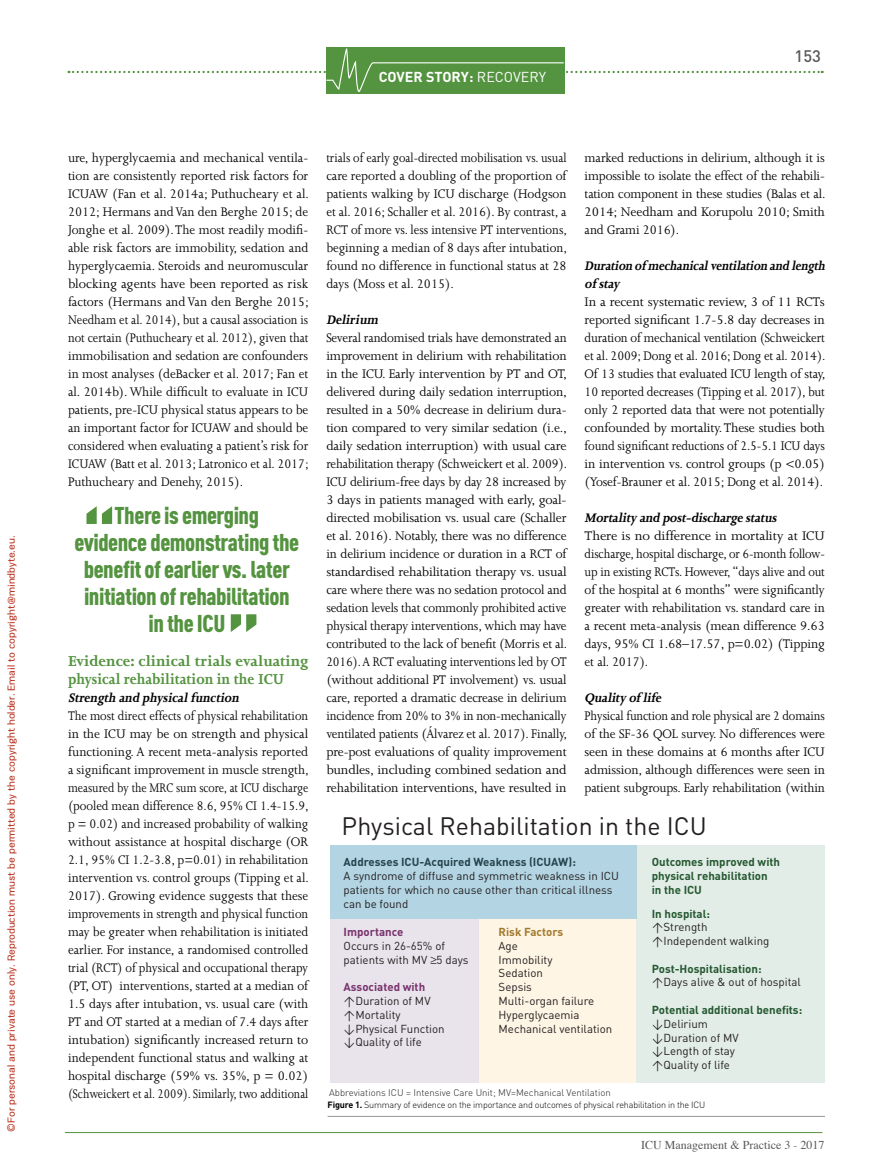
<style>
.page{position:relative;width:893px;height:1174px;background:#fff}
.page>*{position:absolute;margin:0;border:0;box-sizing:border-box;transform-origin:0 0}
.t1{font:24.9px "DIN Pro";color:#231f20}
.t2{font:900 24px/27px "DIN Cond";letter-spacing:-.02em;color:#54933f;text-align:center}
.t3{font:700 16.5px/18px "Joanna";color:#54933f;scale:1.04 1}
.t4{font:500 16.5px "DIN";color:#58595b}
.t5{font:14.25px/18px "Joanna";letter-spacing:-.01em;color:#000;text-align:justify;scale:.9 1}
.t6{font:14.25px/18px "Joanna";letter-spacing:-.01em;color:#000;text-align:justify;scale:.94 1}
.t7{font:14.25px/18px "Joanna";letter-spacing:-.01em;color:#000;text-align:justify;scale:.96 1}
.t8{font:14.25px/18px "Joanna";letter-spacing:-.01em;color:#000;text-align:justify}
.t9{font:14.25px/18px "Joanna";letter-spacing:-.01em;color:#000;text-align:justify;scale:.88 1}
.t10{font:14.25px/18px "Joanna";letter-spacing:-.01em;color:#000;text-align:justify;scale:1.04 1}
.t11{font:italic 700 14.25px "Joanna";color:#000;scale:.95 1}
.t12{font:italic 700 14.25px/18px "Joanna";color:#000;scale:.91 1}
.t13{font:700 14.25px "DIN";color:#fff}
.t14{font:12px "Times";color:#58595b}
.t15{font:11.55px/13.8px "DIN Pro";color:#231f20}
.t16{font:700 11.55px/13.8px "DIN Pro";color:#255830}
.t17{font:700 11.55px "DIN Pro";color:#24434e}
.t18{font:700 11.55px "DIN Pro";color:#78326d}
.t19{font:700 11.55px "DIN Pro";color:#a3792b}
.t20{font:10.5px "PRC Fidelity";color:#b82e1b}
.t21{font:300 9.6px "DIN Pro";color:#231f20}
.t22{font:300 9px "DIN Pro";letter-spacing:-.02em;color:#000}
.s1{font-weight:400}
.s2{font-family:"Franklin Gothic"}
.s3{font-weight:700}
</style>
<div class="page">
<hr style="left:65px;top:1132px;width:757px;height:1px;background:#54933f">
<div style="left:326px;top:48px;width:238px;height:46px;background:#54933f"></div>
<svg style="left:69px;top:47px;width:754px;height:46px"></svg>
<svg style="left:86px;top:506px;width:26px;height:18px"></svg>
<svg style="left:231px;top:614px;width:25px;height:18px"></svg>
<div style="left:330px;top:845px;width:306px;height:74px;background:#b3d4e2"></div>
<div style="left:478px;top:919px;width:158px;height:164px;background:#fff5e5"></div>
<div style="left:330px;top:919px;width:148px;height:164px;background:#e4dde7"></div>
<div style="left:636px;top:845px;width:189px;height:238px;background:#e2ede8"></div>
<hr style="left:328px;top:1116px;width:497px;height:1px;background:#939598">
<p class="t20" style="left:5px;top:1131px;width:597px;rotate:-90deg">©For personal and private use only. Reproduction must be permitted by the copyright holder. Email to copyright@mindbyte.eu.</p>
<p class="t13" style="left:379px;top:68px;width:169px">COVER STORY: <span class="s1">RECOVERY</span></p>
<p class="t4" style="left:795px;top:46px;width:28px">153</p>
<p class="t7" style="left:68px;top:149px;width:252px">ure, hyperglycaemia and mechanical ventila&shy;tion are consistently reported risk factors for ICUAW (Fan et al. 2014a; Puthucheary et al.<br>2012; Hermans and Van den Berghe 2015; de Jonghe et al. 2009). The most readily modifi&shy;able risk factors are immobility, sedation and hyperglycaemia. Steroids and neuromuscular blocking agents have been reported as risk factors (Hermans and Van den Berghe 2015; Needham et al. 2014), but a causal association is not certain (Puthucheary et al. 2012), given that immobilisation and sedation are confounders in most analyses (deBacker et al. 2017; Fan et al. 2014b). While difficult to evaluate in ICU patients, pre-ICU physical status appears to be an important factor for ICUAW and should be considered when evaluating a patient’s risk for ICUAW (Batt et al. 2013; Latronico et al. 2017; Puthucheary and Denehy, 2015).</p>
<h2 class="t2" style="left:74px;top:501px;width:226px">There is emerging<br>evidence demonstrating the benefit of earlier vs. later initiation of rehabilitation in the ICU</h2>
<p class="t3" style="left:68px;top:652px;width:233px">Evidence: clinical trials evaluating physical rehabilitation in the ICU</p>
<p class="t11" style="left:68px;top:690px;width:184px">Strength and physicalfunction</p>
<p class="t5" style="left:68px;top:707px;width:269px">The most direct effects of physical rehabilitation in the ICU may be on strength and physical functioning. A recent meta-analysis reported a significant improvement in muscle strength, measured by the MRC sum score, at ICU discharge (pooled mean difference 8.6, 95% CI 1.4-15.9, p = 0.02) and increased probability of walking without assistance at hospital discharge (OR 2.1, 95% CI 1.2-3.8, p=0.01) in rehabilitation intervention vs. control groups (Tipping et al.<br>2017). Growing evidence suggests that these improvements in strength and physical function may be greater when rehabilitation is initiated earlier. For instance, a randomised controlled trial (RCT) of physical and occupational therapy (PT, OT) interventions, started at a median of 1.5 days after intubation, vs. usual care (with PT and OT started at a median of 7.4 days after intubation) significantly increased return to independent functional status and walking at hospital discharge (59% vs. 35%, p = 0.02) (Schweickert et al. 2009). Similarly, two additional</p>
<p class="t9" style="left:326px;top:149px;width:275px">trials of early goal-directed mobilisation vs. usual care reported a doubling of the proportion of patients walking by ICU discharge (Hodgson et al. 2016; Schaller et al. 2016). By contrast, a RCT of more vs. less intensive PT interventions, beginning a median of 8 days after intubation, found no difference in functional status at 28 days (Moss et al. 2015).</p>
<p class="t11" style="left:326px;top:312px;width:59px">Delirium</p>
<p class="t6" style="left:326px;top:329px;width:258px">Several randomised trials have demonstrated an improvement in delirium with rehabilitation in the ICU. Early intervention by PT and OT, delivered during daily sedation interruption, resulted in a 50% decrease in delirium dura&shy;tion compared to very similar sedation (i.e., daily sedation interruption) with usual care rehabilitation therapy (Schweickert et al. 2009).<br>ICU delirium-free days by day 28 increased by 3 days in patients managed with early, goal&shy;directed mobilisation vs. usual care (Schaller et al. 2016). Notably, there was no difference in delirium incidence or duration in a RCT of standardised rehabilitation therapy vs. usual care where there was no sedation protocol and sedation levels that commonly prohibited active physical therapy interventions, which may have contributed to the lack of benefit (Morris et al.<br>2016). A RCT evaluating interventions led by OT (without additional PT involvement) vs. usual care, reported a dramatic decrease in delirium incidence from 20% to 3% in non-mechanically ventilated patients (Álvarez et al. 2017). Finally, pre-post evaluations of quality improvement bundles, including combined sedation and rehabilitation interventions, have resulted in</p>
<p class="t8" style="left:585px;top:149px;width:242px">marked reductions in delirium, although it is impossible to isolate the effect of the rehabili&shy;tation component in these studies (Balas et al.<br>2014; Needham and Korupolu 2010; Smith and Grami 2016).</p>
<p class="t12" style="left:585px;top:257px;width:269px">Duration of mechanicalventilation and length of stay</p>
<p class="t8" style="left:585px;top:293px;width:242px">In a recent systematic review, 3 of 11 RCTs reported significant 1.7-5.8 day decreases in duration of mechanical ventilation (Schweickert et al. 2009; Dong et al. 2016; Dong et al. 2014).<br>Of 13 studies that evaluated ICU length of stay, 10 reported decreases (Tipping et al. 2017), but only 2 reported data that were not potentially confounded by mortality. These studies both found significant reductions of 2.5-5.1 ICU days in intervention vs. control groups (p &lt;0.05) (Yosef-Brauner et al. 2015; Dong et al. 2014).</p>
<p class="t11" style="left:585px;top:510px;width:206px">Mortality and p ost-discharge status</p>
<p class="t10" style="left:585px;top:527px;width:233px">There is no difference in mortality at ICU discharge, hospital discharge, or 6-month follow&shy;up in existing RCTs. However, “days alive and out of the hospital at 6 months” were significantly greater with rehabilitation vs. standard care in a recent meta-analysis (mean difference 9.63 days, 95% CI 1.68–17.57, p=0.02) (Tipping et al. 2017).</p>
<p class="t11" style="left:585px;top:690px;width:85px">Quality of life</p>
<p class="t5" style="left:585px;top:707px;width:268px">Physical function and role physical are 2 domains of the SF-36 QOL survey. No differences were seen in these domains at 6 months after ICU admission, although differences were seen in patient subgroups. Early rehabilitation (within</p>
<h1 class="t1" style="left:342px;top:808px;width:367px">Physical Rehabilitation in the ICU</h1>
<p class="t17" style="left:344px;top:854px;width:234px">Addresses ICU-Acquired Weakness (ICUAW):</p>
<p class="t15" style="left:344px;top:868px;width:277px">A syndrome of diffuse and symmetric weakness in ICU patients for which no cause other than critical illness can be found</p>
<p class="t18" style="left:344px;top:924px;width:61px">Importance</p>
<p class="t15" style="left:344px;top:938px;width:127px">Occurs in 26-65% of patients with MV <span class="s2">≥</span>5 days</p>
<p class="t18" style="left:344px;top:979px;width:83px">Associated with</p>
<p class="t15" style="left:344px;top:993px;width:103px">↑Duration of MV ↑Mortality ↓Physical Function ↓Quality of life</p>
<p class="t16" style="left:652px;top:854px;width:130px">Outcomes improved with physical rehabilitation in the ICU</p>
<p class="t16" style="left:652px;top:906px;width:60px">In hospital:</p>
<p class="t15" style="left:652px;top:919px;width:119px">↑Strength ↑Independent walking</p>
<p class="t16" style="left:652px;top:961px;width:111px">Post-Hospitalisation:</p>
<p class="t15" style="left:652px;top:975px;width:151px">↑Days alive &amp; out of hospital</p>
<p class="t16" style="left:652px;top:1002px;width:152px">Potential additional benefits:</p>
<p class="t15" style="left:652px;top:1016px;width:89px">↓Delirium ↓Duration of MV ↓Length of stay ↑Quality of life</p>
<p class="t19" style="left:499px;top:924px;width:66px">Risk Factors</p>
<p class="t15" style="left:499px;top:938px;width:115px">Age<br>Immobility<br>Sedation<br>Sepsis<br>Multi-organ failure<br>Hyperglycaemia<br>Mechanical ventilation</p>
<p class="t21" style="left:329px;top:1086px;width:283px">Abbreviations ICU = Intensive Care Unit; MV=Mechanical Ventilation</p>
<p class="t22" style="left:328px;top:1098px;width:379px"><span class="s3">Figure 1.</span> Summary of evidence on the importance and outcomes of physical rehabilitation in the ICU</p>
<p class="t14" style="left:641px;top:1134px;width:185px">ICU Management &amp; Practice 3 - 2017</p>
</div>
